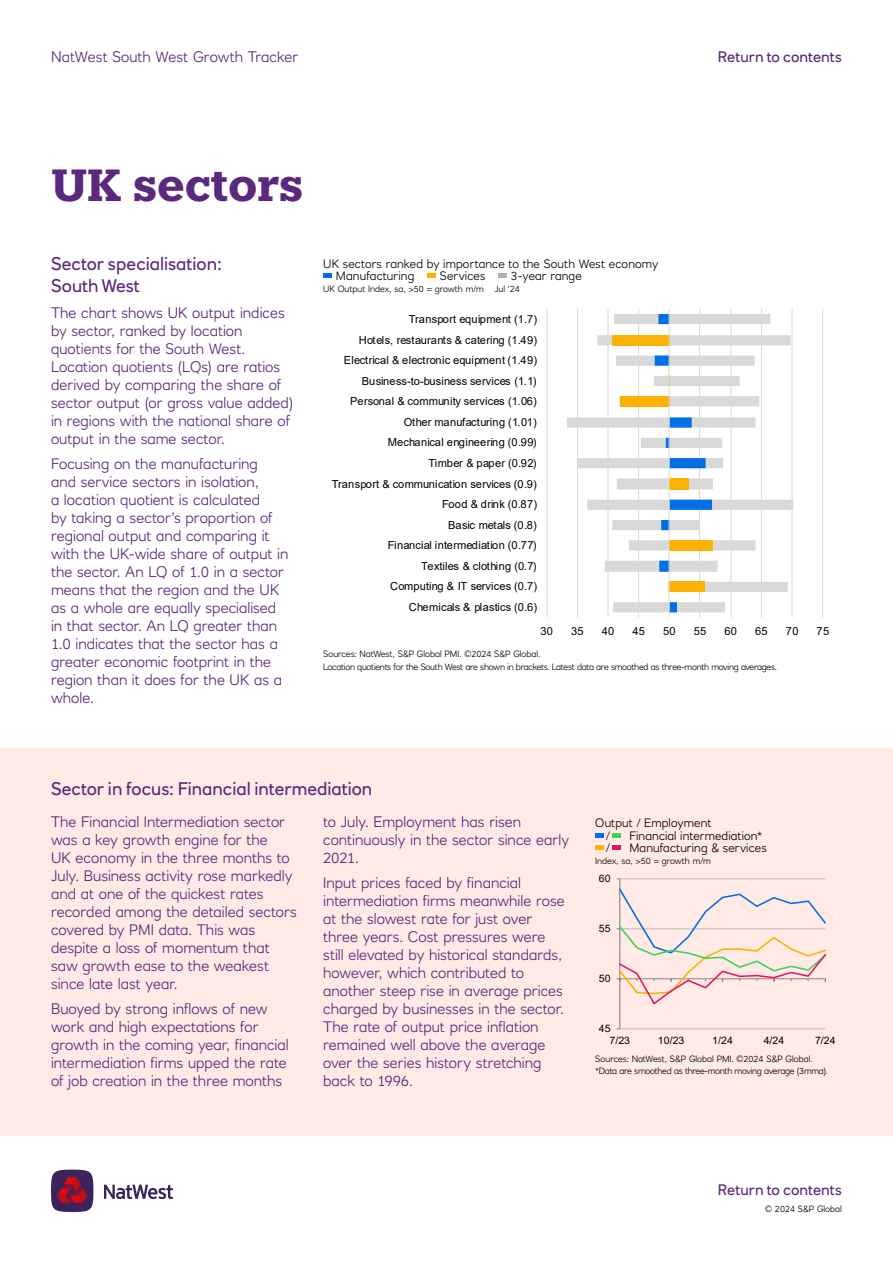
<style>
.page{position:relative;width:893px;height:1263px;background:#fff}
.page>*{position:absolute;margin:0;border:0;box-sizing:border-box;transform-origin:0 0}
.t1{font:700 45px "Knile";letter-spacing:-.01em;color:#5a287d}
.Intro{font:18px/21.6px "RN House Sans";color:#5a287d}
.Body_copy{font:300 15px/18px "RN House Sans";color:#5a287d}
.t2{font:15px "RN House Sans";letter-spacing:.005em;color:#5a287d}
.t3{font:300 12px/12.8px "RN House Sans";letter-spacing:.01em;color:#000}
.t4{font:11.1px "Arial";color:#000}
.t5{font:11.1px "Arial";letter-spacing:.025em;color:#000}
.t6{font:10.2px "Arial";color:#000}
.t7{font:300 9px "RN House Sans";letter-spacing:-.03em;color:#000}
.t8{font:300 9px "RN House Sans";color:#000}
</style>
<div class="page">
<div style="left:51px;top:1169px;width:42px;height:43px;background:#3c235b;border-radius:50%"></div>
<svg style="left:104px;top:1184px;width:69px;height:15px"></svg>
<svg style="left:57px;top:1177px;width:30px;height:26px"></svg>
<div style="left:0;top:748px;width:893px;height:387px;background:#ffeae6"></div>
<hr style="left:546px;top:309px;width:1px;height:308px;background:#d9d9d9">
<hr style="left:577px;top:309px;width:1px;height:308px;background:#d9d9d9">
<hr style="left:608px;top:309px;width:1px;height:308px;background:#d9d9d9">
<hr style="left:638px;top:309px;width:1px;height:308px;background:#d9d9d9">
<hr style="left:699px;top:309px;width:1px;height:308px;background:#d9d9d9">
<hr style="left:730px;top:309px;width:1px;height:308px;background:#d9d9d9">
<hr style="left:761px;top:309px;width:1px;height:308px;background:#d9d9d9">
<hr style="left:792px;top:309px;width:1px;height:308px;background:#d9d9d9">
<hr style="left:822px;top:309px;width:1px;height:308px;background:#d9d9d9">
<svg style="left:567px;top:314px;width:226px;height:298px"></svg>
<hr style="left:669px;top:309px;width:1px;height:308px;background:#d9d9d9">
<svg style="left:323px;top:274px;width:9px;height:4px"></svg>
<hr style="left:620px;top:1028px;width:205px;height:1px;background:#bfbfbf">
<hr style="left:620px;top:878px;width:205px;height:1px;background:#bfbfbf">
<hr style="left:619px;top:879px;width:1px;height:150px;background:#7f7f7f">
<svg style="left:617px;top:887px;width:209px;height:119px"></svg>
<svg style="left:595px;top:833px;width:9px;height:4px"></svg>
<svg style="left:595px;top:846px;width:9px;height:4px"></svg>
<svg style="left:612px;top:833px;width:9px;height:4px"></svg>
<svg style="left:612px;top:846px;width:9px;height:4px"></svg>
<svg style="left:427px;top:274px;width:9px;height:4px"></svg>
<svg style="left:498px;top:274px;width:9px;height:4px"></svg>
<p class="Body_copy" style="left:51px;top:48px;width:249px">NatWest South West Growth Tracker</p>
<p class="t2" style="left:718px;top:48px;width:126px">Return to contents</p>
<h1 class="t1" style="left:51px;top:156px;width:254px">UK sectors</h1>
<p class="Intro" style="left:51px;top:253px;width:172px">Sector specialisation:<br>South West</p>
<p class="Body_copy" style="left:51px;top:304px;width:244px">The chart shows UK output indices by sector, ranked by location quotients for the South West.<br>Location quotients (LQs) are ratios derived by comparing the share of sector output (or gross value added) in regions with the national share of output in the same sector.</p>
<p class="Body_copy" style="left:51px;top:454px;width:239px">Focusing on the manufacturing<br>and service sectors in isolation,<br>a location quotient is calculated<br>by taking a sector’s proportion of regional output and comparing it with the UK-wide share of output in the sector. An LQ of 1.0 in a sector means that the region and the UK as a whole are equally specialised in that sector. An LQ greater than<br>1.0 indicates that the sector has a greater economic footprint in the region than it does for the UK as a whole.</p>
<p class="t3" style="left:323px;top:257px;width:337px">UK sectors ranked by importance to the South West economy</p>
<p class="t3" style="left:336px;top:270px;width:80px">Manufacturing</p>
<p class="t8" style="left:323px;top:283px;width:162px">UK Output Index, sa, &gt;50 = growth m/m</p>
<p class="t3" style="left:440px;top:270px;width:47px">Services</p>
<p class="t3" style="left:511px;top:270px;width:72px">3-year range</p>
<p class="t7" style="left:495px;top:283px;width:27px">Jul ‘24</p>
<p class="t4" style="left:409px;top:311px;width:130px">Transport equipment (1.7)</p>
<p class="t4" style="left:359px;top:332px;width:180px">Hotels, restaurants &amp; catering (1.49)</p>
<p class="t5" style="left:344px;top:353px;width:195px">Electrical &amp; electronic equipment (1.49)</p>
<p class="t4" style="left:362px;top:373px;width:176px">Business-to-business services (1.1)</p>
<p class="t4" style="left:350px;top:394px;width:188px">Personal &amp; community services (1.06)</p>
<p class="t4" style="left:404px;top:414px;width:135px">Other manufacturing (1.01)</p>
<p class="t5" style="left:388px;top:435px;width:150px">Mechanical engineering (0.99)</p>
<p class="t5" style="left:428px;top:455px;width:110px">Timber &amp; paper (0.92)</p>
<p class="t4" style="left:332px;top:476px;width:207px">Transport &amp; communication services (0.9)</p>
<p class="t5" style="left:442px;top:497px;width:97px">Food &amp; drink (0.87)</p>
<p class="t4" style="left:448px;top:517px;width:90px">Basic metals (0.8)</p>
<p class="t5" style="left:388px;top:538px;width:150px">Financial intermediation (0.77)</p>
<p class="t4" style="left:421px;top:558px;width:117px">Textiles &amp; clothing (0.7)</p>
<p class="t4" style="left:390px;top:579px;width:149px">Computing &amp; IT services (0.7)</p>
<p class="t4" style="left:409px;top:599px;width:130px">Chemicals &amp; plastics (0.6)</p>
<p class="t4" style="left:540px;top:623px;width:14px">30</p>
<p class="t4" style="left:571px;top:623px;width:14px">35</p>
<p class="t4" style="left:602px;top:623px;width:14px">40</p>
<p class="t4" style="left:632px;top:623px;width:14px">45</p>
<p class="t4" style="left:663px;top:623px;width:14px">50</p>
<p class="t4" style="left:694px;top:623px;width:14px">55</p>
<p class="t4" style="left:724px;top:623px;width:14px">60</p>
<p class="t4" style="left:755px;top:623px;width:14px">65</p>
<p class="t4" style="left:786px;top:623px;width:14px">70</p>
<p class="t4" style="left:816px;top:623px;width:14px">75</p>
<p class="t8" style="left:323px;top:648px;width:219px">Sources: NatWest, S&amp;P Global PMI. ©2024 S&amp;P Global.</p>
<p class="t7" style="left:323px;top:661px;width:455px">Location quotients for the South West are shown in brackets. Latest data are smoothed as three-month moving averages.</p>
<p class="Intro" style="left:51px;top:778px;width:323px">Sector in focus: Financial intermediation</p>
<p class="Body_copy" style="left:51px;top:813px;width:247px">The Financial Intermediation sector was a key growth engine for the<br>UK economy in the three months to<br>July. Business activity rose markedly and at one of the quickest rates recorded among the detailed sectors covered by PMI data. This was despite a loss of momentum that saw growth ease to the weakest since late last year.</p>
<p class="Body_copy" style="left:51px;top:999px;width:239px">Buoyed by strong inflows of new work and high expectations for growth in the coming year, financial intermediation firms upped the rate of job creation in the three months</p>
<p class="Body_copy" style="left:323px;top:813px;width:247px">to July. Employment has risen continuously in the sector since early<br>2021.</p>
<p class="Body_copy" style="left:323px;top:873px;width:243px">Input prices faced by financial intermediation firms meanwhile rose at the slowest rate for just over three years. Cost pressures were still elevated by historical standards, however, which contributed to another steep rise in average prices charged by businesses in the sector.<br>The rate of output price inflation remained well above the average over the series history stretching back to 1996.</p>
<p class="t3" style="left:595px;top:816px;width:118px">Output / Employment</p>
<p class="t8" style="left:595px;top:855px;width:117px">Index, sa, &gt;50 = growth m/m</p>
<p class="t3" style="left:629px;top:829px;width:135px">Financial intermediation*</p>
<p class="t3" style="left:606px;top:829px;width:5px">/ /</p>
<p class="t3" style="left:629px;top:842px;width:139px">Manufacturing &amp; services</p>
<p class="t6" style="left:599px;top:871px;width:13px">60</p>
<p class="t6" style="left:599px;top:921px;width:13px">55</p>
<p class="t6" style="left:599px;top:971px;width:13px">50</p>
<p class="t6" style="left:599px;top:1021px;width:13px">45</p>
<p class="t6" style="left:609px;top:1034px;width:22px">7/23</p>
<p class="t6" style="left:658px;top:1034px;width:28px">10/23</p>
<p class="t6" style="left:712px;top:1034px;width:22px">1/24</p>
<p class="t6" style="left:764px;top:1034px;width:22px">4/24</p>
<p class="t6" style="left:815px;top:1034px;width:22px">7/24</p>
<p class="t8" style="left:595px;top:1053px;width:219px">Sources: NatWest, S&amp;P Global PMI. ©2024 S&amp;P Global.</p>
<p class="t7" style="left:595px;top:1066px;width:234px">*Data are smoothed as three-month moving average (3mma).</p>
<p class="t2" style="left:718px;top:1180px;width:126px">Return to contents</p>
<p class="t8" style="left:765px;top:1203px;width:78px">© 2024 S&amp;P Global</p>
</div>
